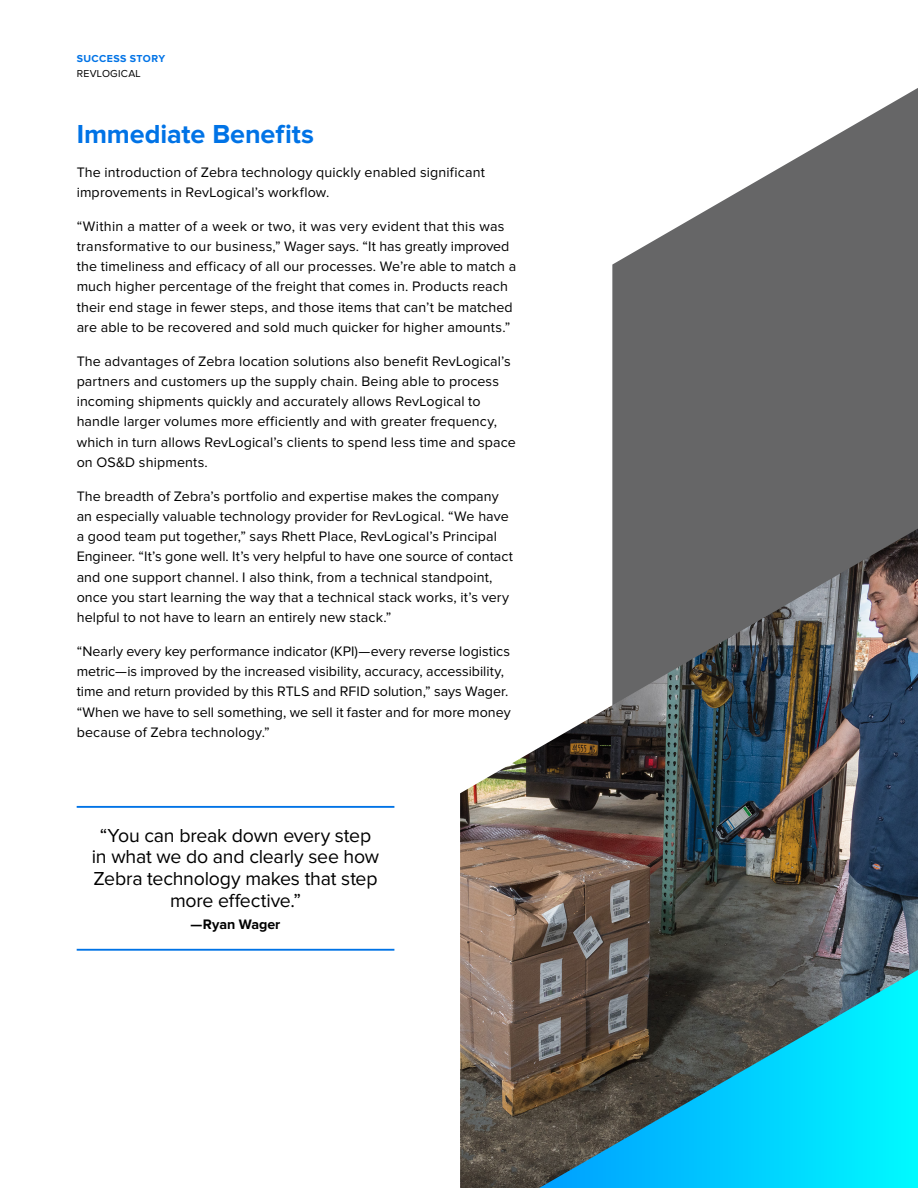
<style>
.page{position:relative;width:918px;height:1188px;background:#fff}
.page>*{position:absolute;margin:0;border:0;box-sizing:border-box;transform-origin:0 0}
.Heading-2-Cover{font:700 27px "Proxima Nova";letter-spacing:-.005em;color:#0073e6}
.Pull_Quote{font:19.5px/21.8px "Proxima Nova";letter-spacing:-.01em;color:#000;text-align:center}
.Body{font:14.25px/20.2px "Proxima Nova";letter-spacing:.01em;color:#000}
.Pull_Quote-2{font:700 14.25px "Proxima Nova";color:#000}
.t1{font:700 10.5px "Proxima Nova";letter-spacing:.045em;color:#0073e6}
.t2{font:10.5px "Proxima Nova";letter-spacing:.035em;color:#000}
</style>
<div class="page">
<svg style="left:612px;top:88px;width:306px;height:441px;fill:#666667"></svg>
<img style="left:460px;top:529px;width:458px;height:659px">
<svg style="left:539px;top:970px;width:379px;height:218px;background:#2993a1"></svg>
<hr style="left:77px;top:806px;width:317px;height:2px;background:#0073e6">
<hr style="left:77px;top:949px;width:317px;height:2px;background:#0073e6">
<p class="t1" style="left:77px;top:54px;width:90px">SUCCESS STORY</p>
<p class="t2" style="left:77px;top:68px;width:66px">REVLOGICAL</p>
<p class="Heading-2-Cover" style="left:77px;top:121px;width:239px">Immediate Benefits</p>
<p class="Body" style="left:77px;top:162px;width:410px">The introduction of Zebra technology quickly enabled significant improvements in RevLogical’s workflow.</p>
<p class="Body" style="left:77px;top:216px;width:441px">“Within a matter of a week or two, it was very evident that this was transformative to our business,” Wager says. “It has greatly improved the timeliness and efficacy of all our processes. We’re able to match a much higher percentage of the freight that comes in. Products reach their end stage in fewer steps, and those items that can’t be matched are able to be recovered and sold much quicker for higher amounts.”</p>
<p class="Body" style="left:77px;top:351px;width:441px">The advantages of Zebra location solutions also benefit RevLogical’s partners and customers up the supply chain. Being able to process incoming shipments quickly and accurately allows RevLogical to handle larger volumes more efficiently and with greater frequency, which in turn allows RevLogical’s clients to spend less time and space on OS&amp;D shipments.</p>
<p class="Body" style="left:77px;top:486px;width:438px">The breadth of Zebra’s portfolio and expertise makes the company an especially valuable technology provider for RevLogical. “We have a good team put together,” says Rhett Place, RevLogical’s Principal Engineer. “It’s gone well. It’s very helpful to have one source of contact and one support channel. I also think, from a technical standpoint, once you start learning the way that a technical stack works, it’s very helpful to not have to learn an entirely new stack.”</p>
<p class="Body" style="left:77px;top:642px;width:436px">“Nearly every key performance indicator (KPI)—every reverse logistics metric—is improved by the increased visibility, accuracy, accessibility, time and return provided by this RTLS and RFID solution,” says Wager. “When we have to sell something, we sell it faster and for more money because of Zebra technology.”</p>
<p class="Pull_Quote" style="left:92px;top:825px;width:289px">“You can break down every step in what we do and clearly see how<br>Zebra technology makes that step more effective.”</p>
<p class="Pull_Quote-2" style="left:191px;top:917px;width:91px">—Ryan Wager</p>
</div>
